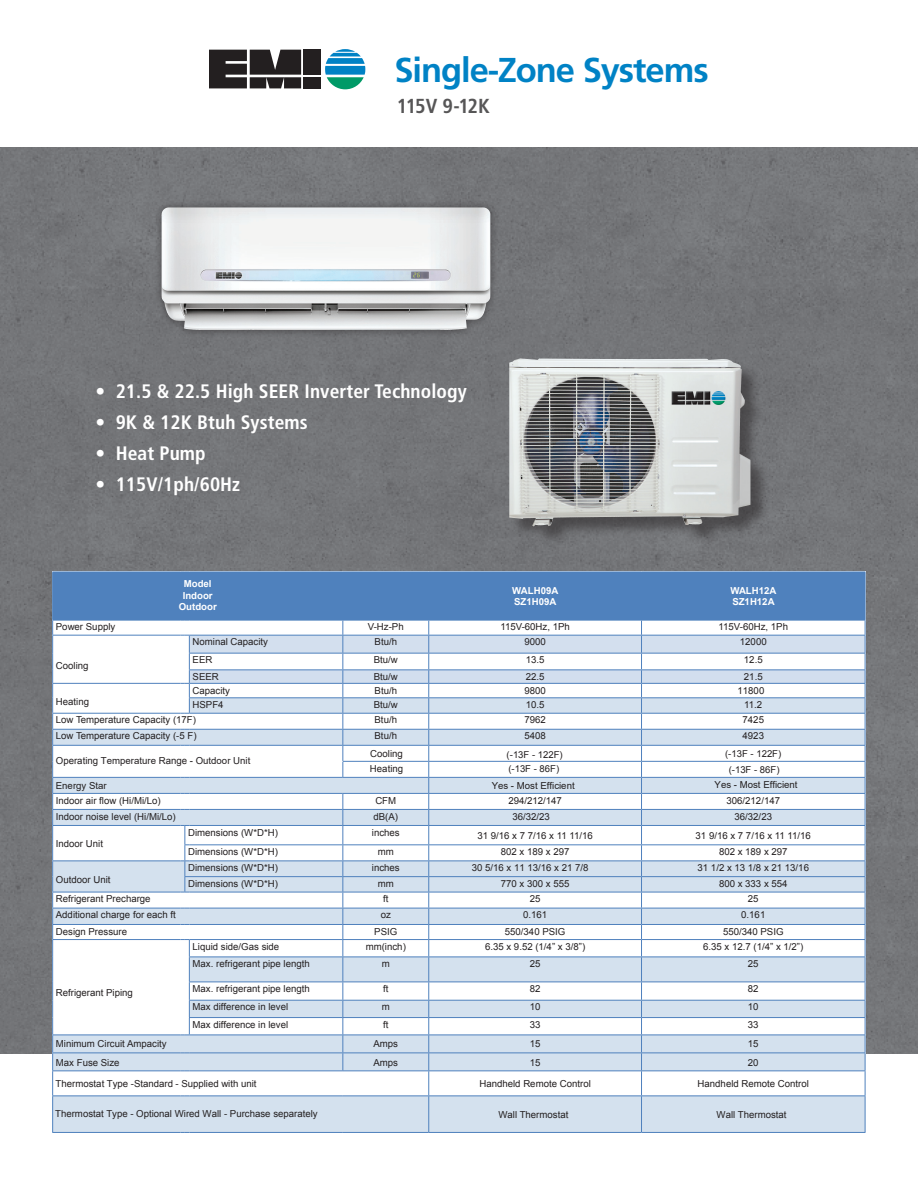
<style>
.page{position:relative;width:918px;height:1188px;background:#fff}
.page>*{position:absolute;margin:0;border:0;box-sizing:border-box;transform-origin:0 0}
.Blue_Subtitle_Bold{font:700 34.5px "Frutiger LT Std";letter-spacing:-.03em;color:#0082c5}
.Volts_and_btu{font:700 condensed 20.25px "Frutiger LT Std";letter-spacing:-.045em;color:#575657}
.t1{font:700 condensed 19.5px "Frutiger LT Std";letter-spacing:.005em;color:#fff}
.t2{font:9.6px "Arial";color:#231f20}
.t3{font:700 9.6px "Arial";color:#fff}
</style>
<div class="page">
<div style="left:1px;top:148px;width:917px;height:906px;background:#747578"></div>
<div style="left:511px;top:360px;width:259px;height:185px;background:#231f20;opacity:.5"></div>
<img style="left:509px;top:358px;width:33px;height:168px">
<svg style="left:325px;top:49px;width:40px;height:40px"></svg>
<svg style="left:209px;top:50px;width:92px;height:38px;background:#413e3f"></svg>
<div style="left:304px;top:50px;width:17px;height:25px;background:#231f20"></div>
<div style="left:304px;top:77px;width:17px;height:11px;background:#231f20"></div>
<div style="left:154px;top:200px;width:345px;height:138px;background:#231f20;opacity:.5"></div>
<svg style="left:52px;top:572px;width:814px;height:561px"></svg>
<hr style="left:189px;top:1132px;width:154px;height:1px;background:#4f81bd">
<hr style="left:343px;top:1132px;width:86px;height:1px;background:#4f81bd">
<hr style="left:429px;top:1132px;width:213px;height:1px;background:#4f81bd">
<hr style="left:642px;top:1132px;width:224px;height:1px;background:#4f81bd">
<img style="left:161px;top:207px;width:322px;height:112px">
<p class="Blue_Subtitle_Bold" style="left:394px;top:50px;width:316px">Single-Zone Systems</p>
<p class="Volts_and_btu" style="left:397px;top:94px;width:94px">115V 9-12K</p>
<p class="t1" style="left:95px;top:380px;width:373px">• 21.5 &amp; 22.5 High SEER Inverter Technology</p>
<p class="t1" style="left:95px;top:411px;width:214px">• 9K &amp; 12K Btuh Systems</p>
<p class="t1" style="left:95px;top:442px;width:112px">• Heat Pump</p>
<p class="t1" style="left:95px;top:473px;width:146px">• 115V/1ph/60Hz</p>
<p class="t3" style="left:184px;top:578px;width:29px">Model</p>
<p class="t3" style="left:183px;top:589px;width:31px">Indoor</p>
<p class="t3" style="left:179px;top:601px;width:40px">Outdoor</p>
<p class="t3" style="left:512px;top:584px;width:48px">WALH09A</p>
<p class="t3" style="left:514px;top:596px;width:44px">SZ1H09A</p>
<p class="t3" style="left:730px;top:584px;width:48px">WALH12A</p>
<p class="t3" style="left:732px;top:596px;width:44px">SZ1H12A</p>
<p class="t2" style="left:56px;top:621px;width:61px">Power Supply</p>
<p class="t2" style="left:368px;top:621px;width:37px">V-Hz-Ph</p>
<p class="t2" style="left:500px;top:621px;width:71px">115V-60Hz, 1Ph</p>
<p class="t2" style="left:719px;top:621px;width:71px">115V-60Hz, 1Ph</p>
<p class="t2" style="left:56px;top:659px;width:34px">Cooling</p>
<p class="t2" style="left:193px;top:636px;width:77px">Nominal Capacity</p>
<p class="t2" style="left:375px;top:636px;width:24px">Btu/h</p>
<p class="t2" style="left:524px;top:636px;width:23px">9000</p>
<p class="t2" style="left:740px;top:636px;width:28px">12000</p>
<p class="t2" style="left:193px;top:654px;width:21px">EER</p>
<p class="t2" style="left:374px;top:654px;width:26px">Btu/w</p>
<p class="t2" style="left:526px;top:654px;width:20px">13.5</p>
<p class="t2" style="left:744px;top:654px;width:20px">12.5</p>
<p class="t2" style="left:193px;top:670px;width:28px">SEER</p>
<p class="t2" style="left:374px;top:670px;width:26px">Btu/w</p>
<p class="t2" style="left:526px;top:670px;width:20px">22.5</p>
<p class="t2" style="left:744px;top:670px;width:20px">21.5</p>
<p class="t2" style="left:193px;top:684px;width:39px">Capacity</p>
<p class="t2" style="left:375px;top:684px;width:24px">Btu/h</p>
<p class="t2" style="left:524px;top:684px;width:23px">9800</p>
<p class="t2" style="left:738px;top:684px;width:28px">11800</p>
<p class="t2" style="left:193px;top:698px;width:33px">HSPF4</p>
<p class="t2" style="left:374px;top:698px;width:26px">Btu/w</p>
<p class="t2" style="left:526px;top:698px;width:20px">10.5</p>
<p class="t2" style="left:744px;top:698px;width:20px">11.2</p>
<p class="t2" style="left:56px;top:714px;width:142px">Low Temperature Capacity (17F)</p>
<p class="t2" style="left:375px;top:714px;width:24px">Btu/h</p>
<p class="t2" style="left:524px;top:714px;width:23px">7962</p>
<p class="t2" style="left:743px;top:714px;width:23px">7425</p>
<p class="t2" style="left:56px;top:730px;width:142px">Low Temperature Capacity (-5 F)</p>
<p class="t2" style="left:375px;top:730px;width:24px">Btu/h</p>
<p class="t2" style="left:524px;top:730px;width:23px">5408</p>
<p class="t2" style="left:743px;top:730px;width:23px">4923</p>
<p class="t2" style="left:56px;top:754px;width:196px">Operating Temperature Range - Outdoor Unit</p>
<p class="t2" style="left:56px;top:695px;width:35px">Heating</p>
<p class="t2" style="left:370px;top:748px;width:34px">Cooling</p>
<p class="t2" style="left:370px;top:763px;width:35px">Heating</p>
<p class="t2" style="left:507px;top:748px;width:58px">(-13F - 122F)</p>
<p class="t2" style="left:725px;top:748px;width:58px">(-13F - 122F)</p>
<p class="t2" style="left:508px;top:762px;width:52px">(-13F - 86F)</p>
<p class="t2" style="left:729px;top:763px;width:52px">(-13F - 86F)</p>
<p class="t2" style="left:56px;top:779px;width:52px">Energy Star</p>
<p class="t2" style="left:492px;top:779px;width:85px">Yes - Most Efficient</p>
<p class="t2" style="left:715px;top:778px;width:85px">Yes - Most Efficient</p>
<p class="t2" style="left:56px;top:794px;width:106px">Indoor air flow (Hi/Mi/Lo)</p>
<p class="t2" style="left:375px;top:794px;width:22px">CFM</p>
<p class="t2" style="left:508px;top:794px;width:55px">294/212/147</p>
<p class="t2" style="left:727px;top:794px;width:55px">306/212/147</p>
<p class="t2" style="left:56px;top:810px;width:121px">Indoor noise level (Hi/Mi/Lo)</p>
<p class="t2" style="left:373px;top:810px;width:26px">dB(A)</p>
<p class="t2" style="left:512px;top:810px;width:39px">36/32/23</p>
<p class="t2" style="left:735px;top:810px;width:39px">36/32/23</p>
<p class="t2" style="left:56px;top:838px;width:49px">Indoor Unit</p>
<p class="t2" style="left:188px;top:826px;width:91px">Dimensions (W*D*H)</p>
<p class="t2" style="left:372px;top:826px;width:29px">inches</p>
<p class="t2" style="left:477px;top:829px;width:117px">31 9/16 x 7 7/16 x 11 11/16</p>
<p class="t2" style="left:696px;top:829px;width:117px">31 9/16 x 7 7/16 x 11 11/16</p>
<p class="t2" style="left:188px;top:845px;width:91px">Dimensions (W*D*H)</p>
<p class="t2" style="left:378px;top:845px;width:18px">mm</p>
<p class="t2" style="left:501px;top:845px;width:70px">802 x 189 x 297</p>
<p class="t2" style="left:719px;top:845px;width:70px">802 x 189 x 297</p>
<p class="t2" style="left:56px;top:873px;width:56px">Outdoor Unit</p>
<p class="t2" style="left:188px;top:861px;width:91px">Dimensions (W*D*H)</p>
<p class="t2" style="left:372px;top:861px;width:29px">inches</p>
<p class="t2" style="left:472px;top:861px;width:118px">30 5/16 x 11 13/16 x 21 7/8</p>
<p class="t2" style="left:698px;top:861px;width:113px">31 1/2 x 13 1/8 x 21 13/16</p>
<p class="t2" style="left:188px;top:877px;width:91px">Dimensions (W*D*H)</p>
<p class="t2" style="left:378px;top:877px;width:18px">mm</p>
<p class="t2" style="left:501px;top:877px;width:70px">770 x 300 x 555</p>
<p class="t2" style="left:719px;top:877px;width:70px">800 x 333 x 554</p>
<p class="t2" style="left:56px;top:893px;width:96px">Refrigerant Precharge</p>
<p class="t2" style="left:383px;top:893px;width:7px">ft</p>
<p class="t2" style="left:530px;top:893px;width:12px">25</p>
<p class="t2" style="left:748px;top:893px;width:12px">25</p>
<p class="t2" style="left:56px;top:909px;width:122px">Additional charge for each ft</p>
<p class="t2" style="left:381px;top:909px;width:12px">oz</p>
<p class="t2" style="left:523px;top:909px;width:26px">0.161</p>
<p class="t2" style="left:741px;top:909px;width:26px">0.161</p>
<p class="t2" style="left:56px;top:925px;width:73px">Design Pressure</p>
<p class="t2" style="left:374px;top:925px;width:25px">PSIG</p>
<p class="t2" style="left:505px;top:925px;width:62px">550/340 PSIG</p>
<p class="t2" style="left:723px;top:925px;width:62px">550/340 PSIG</p>
<p class="t2" style="left:56px;top:986px;width:79px">Refrigerant Piping</p>
<p class="t2" style="left:193px;top:940px;width:88px">Liquid side/Gas side</p>
<p class="t2" style="left:366px;top:940px;width:42px">mm(inch)</p>
<p class="t2" style="left:485px;top:940px;width:102px">6.35 x 9.52 (1/4” x 3/8”)</p>
<p class="t2" style="left:703px;top:940px;width:102px">6.35 x 12.7 (1/4” x 1/2”)</p>
<p class="t2" style="left:193px;top:957px;width:119px">Max. refrigerant pipe length</p>
<p class="t2" style="left:382px;top:957px;width:10px">m</p>
<p class="t2" style="left:530px;top:957px;width:12px">25</p>
<p class="t2" style="left:748px;top:957px;width:12px">25</p>
<p class="t2" style="left:193px;top:982px;width:119px">Max. refrigerant pipe length</p>
<p class="t2" style="left:383px;top:982px;width:7px">ft</p>
<p class="t2" style="left:530px;top:982px;width:12px">82</p>
<p class="t2" style="left:748px;top:982px;width:12px">82</p>
<p class="t2" style="left:193px;top:1001px;width:97px">Max difference in level</p>
<p class="t2" style="left:382px;top:1001px;width:10px">m</p>
<p class="t2" style="left:530px;top:1001px;width:12px">10</p>
<p class="t2" style="left:748px;top:1001px;width:12px">10</p>
<p class="t2" style="left:193px;top:1018px;width:97px">Max difference in level</p>
<p class="t2" style="left:383px;top:1018px;width:7px">ft</p>
<p class="t2" style="left:530px;top:1018px;width:12px">33</p>
<p class="t2" style="left:748px;top:1018px;width:12px">33</p>
<p class="t2" style="left:56px;top:1037px;width:112px">Minimum Circuit Ampacity</p>
<p class="t2" style="left:374px;top:1037px;width:26px">Amps</p>
<p class="t2" style="left:530px;top:1037px;width:12px">15</p>
<p class="t2" style="left:748px;top:1037px;width:12px">15</p>
<p class="t2" style="left:56px;top:1056px;width:65px">Max Fuse Size</p>
<p class="t2" style="left:374px;top:1056px;width:26px">Amps</p>
<p class="t2" style="left:530px;top:1056px;width:12px">15</p>
<p class="t2" style="left:748px;top:1056px;width:12px">20</p>
<p class="t2" style="left:56px;top:1077px;width:202px">Thermostat Type -Standard - Supplied with unit</p>
<p class="t2" style="left:479px;top:1077px;width:113px">Handheld Remote Control</p>
<p class="t2" style="left:698px;top:1077px;width:113px">Handheld Remote Control</p>
<p class="t2" style="left:55px;top:1107px;width:264px">Thermostat Type - Optional Wired Wall - Purchase separately</p>
<p class="t2" style="left:498px;top:1108px;width:71px">Wall Thermostat</p>
<p class="t2" style="left:717px;top:1108px;width:71px">Wall Thermostat</p>
</div>
